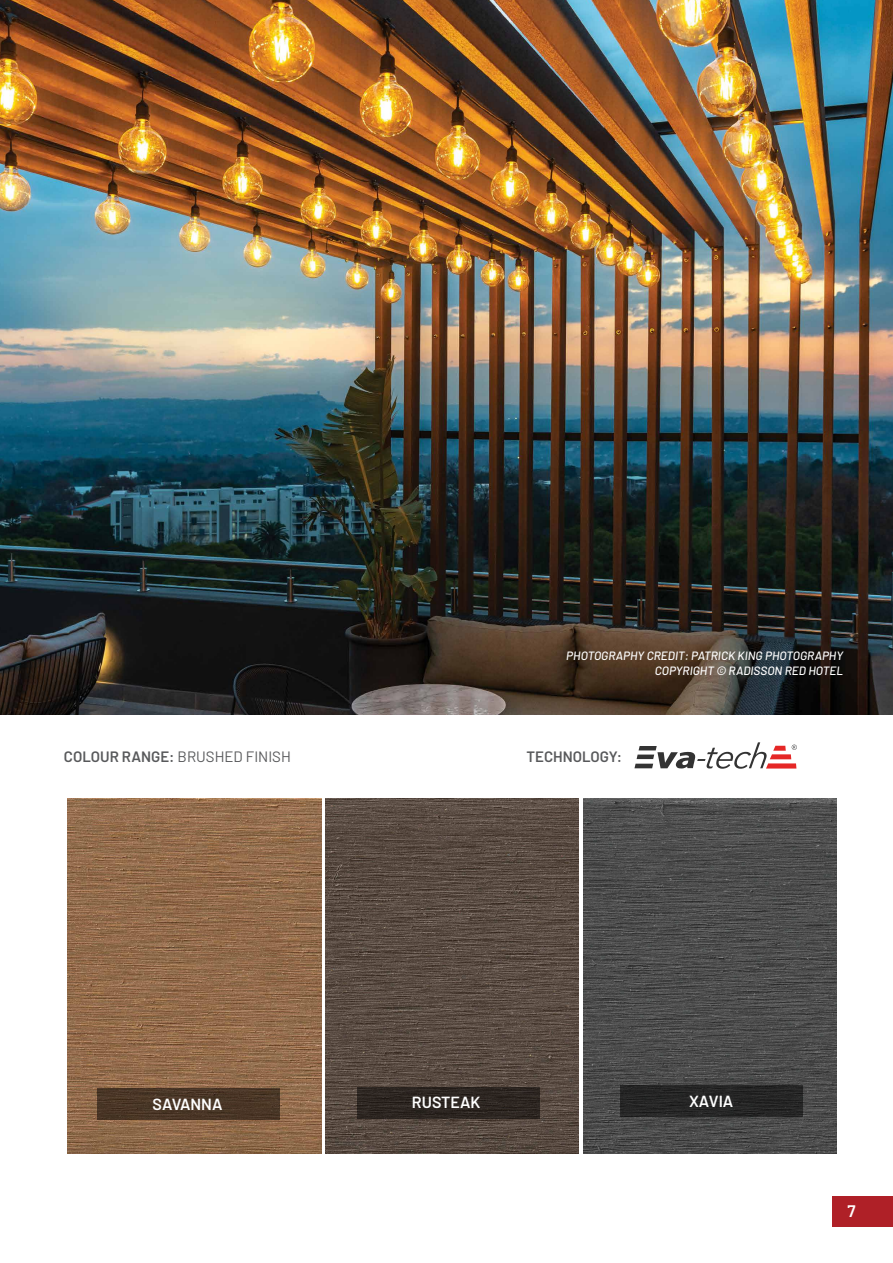
<style>
.page{position:relative;width:893px;height:1263px;background:#fff}
.page>*{position:absolute;margin:0;border:0;box-sizing:border-box;transform-origin:0 0}
.t1{font:600 16.65px "Barlow";color:#fff}
.t2{font:600 16.05px "Barlow";color:#fff}
.t3{font:15px "Barlow";color:#58595b}
.t4{font:600 15px "Barlow";color:#58595b}
.t5{font:italic 500 12px/14.4px "Barlow";color:#fff;text-align:right}
.s1{font-weight:600}
</style>
<div class="page">
<img style="left:583px;top:798px;width:253px;height:356px">
<img style="left:326px;top:798px;width:253px;height:356px">
<img style="left:0;top:0;width:893px;height:714px">
<img style="left:68px;top:798px;width:253px;height:356px">
<div style="left:357px;top:1087px;width:182px;height:31px;background:linear-gradient(to right,#2e2723,#2d2622)"></div>
<div style="left:620px;top:1085px;width:182px;height:31px;background:#262626"></div>
<div style="left:97px;top:1088px;width:183px;height:32px;background:#4a3626"></div>
<div style="left:833px;top:1196px;width:60px;height:30px;background:#af2027"></div>
<svg style="left:634px;top:742px;width:163px;height:27px"></svg>
<p class="t5" style="left:566px;top:648px;width:278px">PHOTOGRAPHY CREDIT: PATRICK KING PHOTOGRAPHY<br>COPYRIGHT © RADISSON RED HOTEL</p>
<p class="t3" style="left:64px;top:746px;width:228px"><span class="s1">COLOUR RANGE:</span> BRUSHED FINISH</p>
<p class="t4" style="left:526px;top:746px;width:97px">TECHNOLOGY:</p>
<h2 class="t2" style="left:152px;top:1092px;width:71px">SAVANNA</h2>
<h2 class="t2" style="left:412px;top:1091px;width:70px">RUSTEAK</h2>
<h2 class="t2" style="left:689px;top:1089px;width:46px">XAVIA</h2>
<h1 class="t1" style="left:848px;top:1198px;width:10px">7</h1>
</div>
